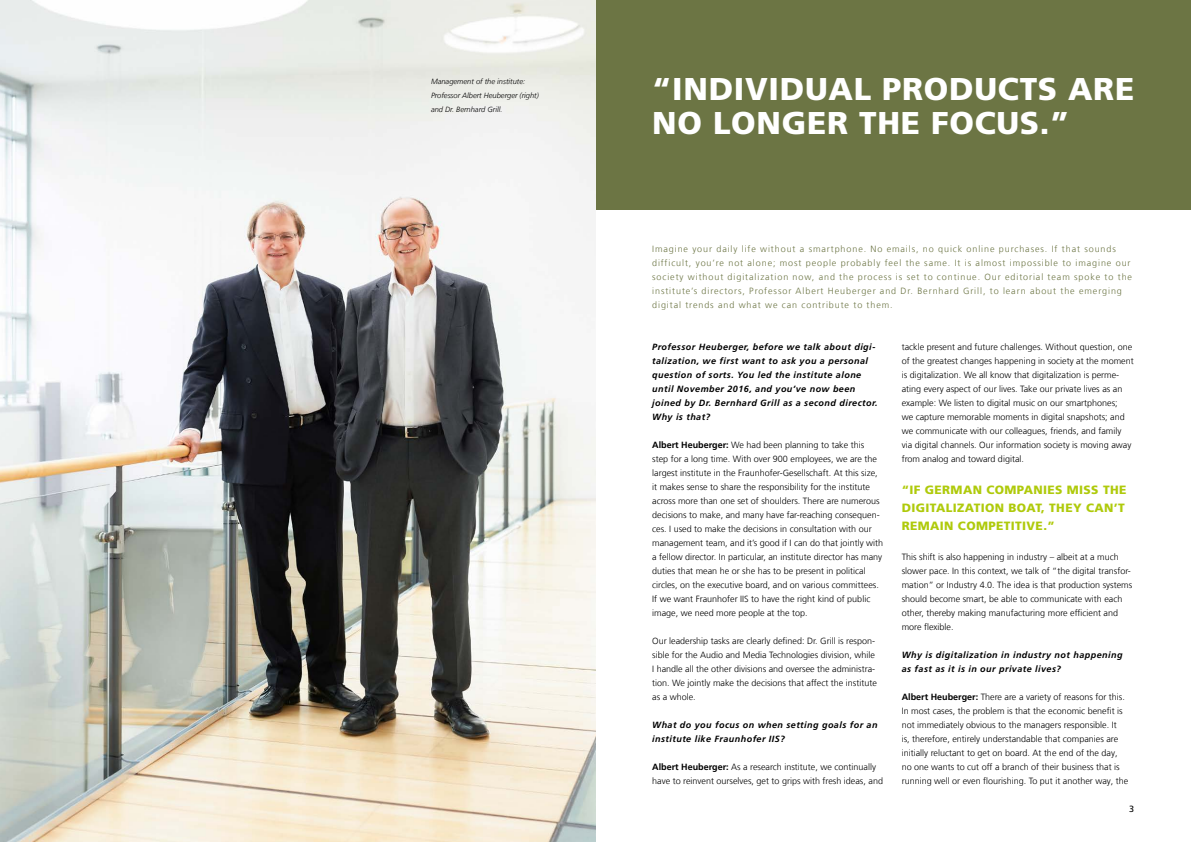
<style>
.page{position:relative;width:1191px;height:842px;background:#fff}
.page>*{position:absolute;margin:0;border:0;box-sizing:border-box;transform-origin:0 0}
.t1{font:900 31.5px/34px "Frutiger LT Com";letter-spacing:.025em;color:#fff}
.t2{font:900 12px/18px "Frutiger LT Com";letter-spacing:.03em;color:#afca0b}
.t3{font:300 9px/14px "Frutiger LT Com";color:#000}
.t4{font:300 9px/14px "Frutiger LT Com";letter-spacing:.1em;color:#6c7544}
.t5{font:italic 700 9px/14px "Frutiger LT Com";letter-spacing:.05em;color:#000}
.t6{font:9px "Frutiger LT Com";color:#000}
.t7{font:italic 300 7.5px/14px "Frutiger LT Com";color:#000}
.s1{font-weight:700}
</style>
<div class="page">
<div style="left:595px;top:0;width:596px;height:210px;background:#6c7544"></div>
<img style="left:0;top:0;width:595px;height:842px">
<p class="t7" style="left:431px;top:74px;width:109px">Management of the institute:<br>Professor Albert Heuberger (right) and Dr. Bernhard Grill.</p>
<h1 class="t1" style="left:652px;top:72px;width:483px">“INDIVIDUAL PRODUCTS ARE<br>NO LONGER THE FOCUS.”</h1>
<p class="t4" style="left:652px;top:242px;width:481px">Imagine your daily life without a smartphone. No emails, no quick online purchases. If that sounds difficult, you’re not alone; most people probably feel the same. It is almost impossible to imagine our society without digitalization now, and the process is set to continue. Our editorial team spoke to the institute’s directors, Professor Albert Heuberger and Dr. Bernhard Grill, to learn about the emerging digital trends and what we can contribute to them.</p>
<p class="t5" style="left:652px;top:340px;width:227px">Professor Heuberger, before we talk about digi&shy;talization, we first want to ask you a personal question of sorts. You led the institute alone until November 2016, and you’ve now been joined by Dr. Bernhard Grill as a second director.<br>Why is that?</p>
<p class="t3" style="left:652px;top:438px;width:232px"><span class="s1">Albert Heuberger:</span> We had been planning to take this<br>step for a long time. With over 900 employees, we are the largest institute in the Fraunhofer-Gesellschaft. At this size, it makes sense to share the responsibility for the institute across more than one set of shoulders. There are numerous decisions to make, and many have far-reaching consequen&shy;ces. I used to make the decisions in consultation with our management team, and it’s good if I can do that jointly with a fellow director. In particular, an institute director has many duties that mean he or she has to be present in political circles, on the executive board, and on various committees.<br>If we want Fraunhofer IIS to have the right kind of public image, we need more people at the top.</p>
<p class="t3" style="left:652px;top:634px;width:226px">Our leadership tasks are clearly defined: Dr. Grill is respon&shy;sible for the Audio and Media Technologies division, while I handle all the other divisions and oversee the administra&shy;tion. We jointly make the decisions that affect the institute as a whole.</p>
<p class="t5" style="left:652px;top:718px;width:227px">What do you focus on when setting goals for an institute like Fraunhofer IIS?</p>
<p class="t3" style="left:652px;top:760px;width:232px"><span class="s1">Albert Heuberger:</span> As a research institute, we continually have to reinvent ourselves, get to grips with fresh ideas, and</p>
<p class="t3" style="left:901px;top:340px;width:233px">tackle present and future challenges. Without question, one of the greatest changes happening in society at the moment is digitalization. We all know that digitalization is perme&shy;ating every aspect of our lives. Take our private lives as an example: We listen to digital music on our smartphones;<br>we capture memorable moments in digital snapshots; and we communicate with our colleagues, friends, and family via digital channels. Our information society is moving away from analog and toward digital.</p>
<h2 class="t2" style="left:901px;top:481px;width:226px">“IF GERMAN COMPANIES MISS THE<br>DIGITALIZATION BOAT, THEY CAN’T<br>REMAIN COMPETITIVE.”</h2>
<p class="t3" style="left:901px;top:550px;width:232px">This shift is also happening in industry – albeit at a much slower pace. In this context, we talk of “the digital transfor&shy;mation” or Industry 4.0. The idea is that production systems should become smart, be able to communicate with each other, thereby making manufacturing more efficient and more flexible.</p>
<p class="t5" style="left:901px;top:648px;width:222px">Why is digitalization in industry not happening as fast as it is in our private lives?</p>
<p class="t3" style="left:901px;top:690px;width:228px"><span class="s1">Albert Heuberger:</span> There are a variety of reasons for this.<br>In most cases, the problem is that the economic benefit is not immediately obvious to the managers responsible. It<br>is, therefore, entirely understandable that companies are initially reluctant to get on board. At the end of the day, no one wants to cut off a branch of their business that is running well or even flourishing. To put it another way, the</p>
<p class="t6" style="left:1129px;top:803px;width:7px">3</p>
</div>
